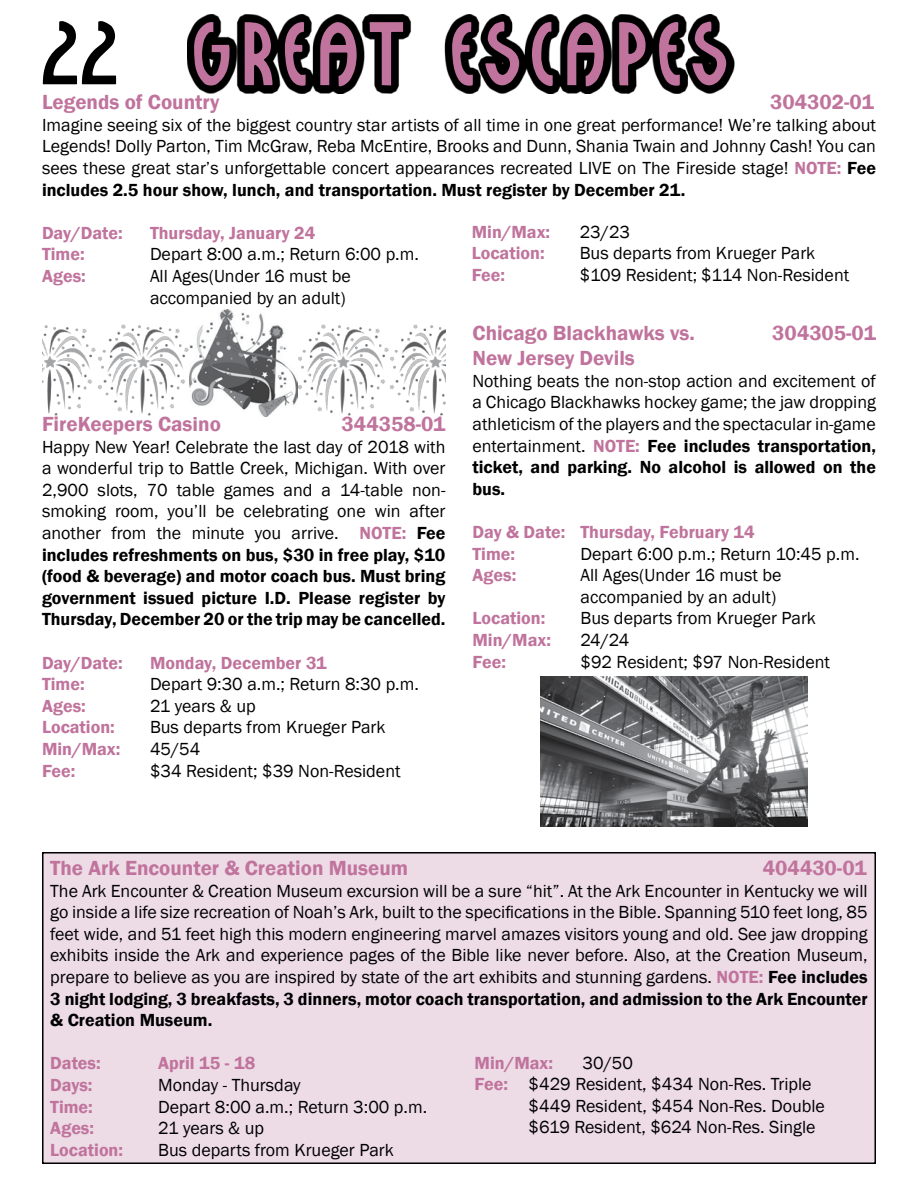
<style>
.page{position:relative;width:918px;height:1188px;background:#fff}
.page>*{position:absolute;margin:0;border:0;box-sizing:border-box;transform-origin:0 0}
.t1{font:90px "Sceptre";letter-spacing:.09em;color:#c0739c}
.t2{font:600 21px "Franklin Gothic";color:#c0739c}
.t3{font:18px/21.6px "Franklin Gothic";color:#000;text-align:justify}
.t4{font:600 18px/21.6px "Franklin Gothic";color:#c0739c}
.s1{color:#000}
.s2{font-weight:600;color:#c0739c}
.s3{font-weight:600}
</style>
<div class="page">
<svg style="left:187px;top:14px;width:547px;height:80px;fill:#000"></svg>
<div style="left:43px;top:853px;width:832px;height:310px;background:#eddbe6"></div>
<div style="left:42px;top:852px;width:834px;height:312px;border:2px solid #000"></div>
<img style="left:98px;top:324px;width:92px;height:92px">
<img style="left:298px;top:324px;width:148px;height:92px">
<img style="left:42px;top:325px;width:54px;height:91px">
<img style="left:541px;top:677px;width:267px;height:149px">
<img style="left:190px;top:309px;width:108px;height:107px">
<h1 class="t1" style="left:41px;top:7px;width:689px"><span class="s1">22</span> GREAT ESCAPES</h1>
<p class="t2" style="left:42px;top:89px;width:179px">Legends of Country</p>
<p class="t2" style="left:770px;top:89px;width:105px">304302-01</p>
<p class="t3" style="left:42px;top:114px;width:836px">Imagine seeing six of the biggest country star artists of all time in one great performance! We’re talking about Legends! Dolly Parton, Tim McGraw, Reba McEntire, Brooks and Dunn, Shania Twain and Johnny Cash! You can sees these great star’s unforgettable concert appearances recreated LIVE on The Fireside stage! <span class="s2">NOTE:</span> <span class="s3">Fee includes 2.5 hour show, lunch, and transportation. Must register by December 21.</span></p>
<p class="t4" style="left:42px;top:222px;width:82px">Day/Date:</p>
<p class="t4" style="left:150px;top:222px;width:167px">Thursday, January 24</p>
<p class="t4" style="left:42px;top:244px;width:44px">Time:</p>
<p class="t3" style="left:150px;top:244px;width:270px">Depart 8:00 a.m.; Return 6:00 p.m.</p>
<p class="t4" style="left:42px;top:265px;width:45px">Ages:</p>
<p class="t3" style="left:150px;top:266px;width:203px">All Ages(Under 16 must be accompanied by an adult)</p>
<p class="t4" style="left:472px;top:221px;width:80px">Min/Max:</p>
<p class="t3" style="left:580px;top:221px;width:52px">23/23</p>
<p class="t4" style="left:472px;top:243px;width:74px">Location:</p>
<p class="t3" style="left:580px;top:243px;width:237px">Bus departs from Krueger Park</p>
<p class="t4" style="left:472px;top:264px;width:35px">Fee:</p>
<p class="t3" style="left:580px;top:264px;width:271px">$109 Resident; $114 Non-Resident</p>
<p class="t2" style="left:42px;top:411px;width:180px">FireKeepers Casino</p>
<p class="t2" style="left:342px;top:411px;width:105px">344358-01</p>
<p class="t3" style="left:42px;top:436px;width:405px">Happy New Year! Celebrate the last day of 2018 with a wonderful trip to Battle Creek, Michigan. With over 2,900 slots, 70 table games and a 14-table non&shy;smoking room, you’ll be celebrating one win after another from the minute you arrive. <span class="s2">NOTE:</span> <span class="s3">Fee includes refreshments on bus, $30 in free play, $10 (food &amp; beverage) and motor coach bus. Must bring government issued picture I.D. Please register by Thursday, December 20 or the trip may be cancelled.</span></p>
<p class="t4" style="left:42px;top:652px;width:82px">Day/Date:</p>
<p class="t4" style="left:150px;top:652px;width:178px">Monday, December 31</p>
<p class="t4" style="left:42px;top:674px;width:44px">Time:</p>
<p class="t3" style="left:150px;top:674px;width:270px">Depart 9:30 a.m.; Return 8:30 p.m.</p>
<p class="t4" style="left:42px;top:695px;width:45px">Ages:</p>
<p class="t3" style="left:150px;top:695px;width:107px">21 years &amp; up</p>
<p class="t4" style="left:42px;top:717px;width:74px">Location:</p>
<p class="t3" style="left:150px;top:717px;width:237px">Bus departs from Krueger Park</p>
<p class="t4" style="left:42px;top:738px;width:80px">Min/Max:</p>
<p class="t3" style="left:150px;top:739px;width:52px">45/54</p>
<p class="t4" style="left:42px;top:760px;width:35px">Fee:</p>
<p class="t3" style="left:150px;top:760px;width:252px">$34 Resident; $39 Non-Resident</p>
<p class="t2" style="left:472px;top:320px;width:224px">Chicago Blackhawks vs.</p>
<p class="t2" style="left:772px;top:320px;width:105px">304305-01</p>
<p class="t2" style="left:472px;top:345px;width:164px">New Jersey Devils</p>
<p class="t3" style="left:472px;top:370px;width:405px">Nothing beats the non-stop action and excitement of a Chicago Blackhawks hockey game; the jaw dropping athleticism of the players and the spectacular in-game entertainment. <span class="s2">NOTE:</span> <span class="s3">Fee includes transportation, ticket, and parking. No alcohol is allowed on the bus.</span></p>
<p class="t4" style="left:472px;top:521px;width:284px">Day &amp; Date: Thursday, February 14<br>Time:</p>
<p class="t3" style="left:580px;top:543px;width:281px">Depart 6:00 p.m.; Return 10:45 p.m.</p>
<p class="t4" style="left:472px;top:565px;width:45px">Ages:</p>
<p class="t3" style="left:580px;top:565px;width:203px">All Ages(Under 16 must be accompanied by an adult)</p>
<p class="t4" style="left:472px;top:608px;width:74px">Location:</p>
<p class="t3" style="left:580px;top:608px;width:237px">Bus departs from Krueger Park</p>
<p class="t4" style="left:472px;top:629px;width:80px">Min/Max:</p>
<p class="t3" style="left:580px;top:630px;width:50px">24/24</p>
<p class="t4" style="left:472px;top:651px;width:35px">Fee:</p>
<p class="t3" style="left:580px;top:651px;width:251px">$92 Resident; $97 Non-Resident</p>
<p class="t2" style="left:50px;top:855px;width:359px">The Ark Encounter &amp; Creation Museum</p>
<p class="t2" style="left:763px;top:855px;width:106px">404430-01</p>
<p class="t3" style="left:50px;top:880px;width:819px">The Ark Encounter &amp; Creation Museum excursion will be a sure “hit”. At the Ark Encounter in Kentucky we will go inside a life size recreation of Noah’s Ark, built to the specifications in the Bible. Spanning 510 feet long, 85 feet wide, and 51 feet high this modern engineering marvel amazes visitors young and old. See jaw dropping exhibits inside the Ark and experience pages of the Bible like never before. Also, at the Creation Museum, prepare to believe as you are inspired by state of the art exhibits and stunning gardens. <span class="s2">NOTE:</span> <span class="s3">Fee includes 3 night lodging, 3 breakfasts, 3 dinners, motor coach transportation, and admission to the Ark Encounter &amp; Creation Museum.</span></p>
<p class="t4" style="left:50px;top:1053px;width:52px">Dates:</p>
<p class="t4" style="left:158px;top:1053px;width:99px">April 15 - 18</p>
<p class="t4" style="left:50px;top:1074px;width:44px">Days:</p>
<p class="t3" style="left:158px;top:1075px;width:144px">Monday - Thursday</p>
<p class="t4" style="left:50px;top:1096px;width:44px">Time:</p>
<p class="t3" style="left:158px;top:1096px;width:270px">Depart 8:00 a.m.; Return 3:00 p.m.</p>
<p class="t4" style="left:50px;top:1118px;width:45px">Ages:</p>
<p class="t3" style="left:158px;top:1118px;width:107px">21 years &amp; up</p>
<p class="t4" style="left:50px;top:1139px;width:74px">Location:</p>
<p class="t3" style="left:158px;top:1139px;width:237px">Bus departs from Krueger Park</p>
<p class="t4" style="left:475px;top:1052px;width:80px">Min/Max:</p>
<p class="t3" style="left:583px;top:1052px;width:52px">30/50</p>
<p class="t3" style="left:475px;top:1074px;width:338px"><span class="s2">Fee:</span> $429 Resident, $434 Non-Res. Triple</p>
<p class="t3" style="left:529px;top:1095px;width:298px">$449 Resident, $454 Non-Res. Double</p>
<p class="t3" style="left:529px;top:1117px;width:289px">$619 Resident, $624 Non-Res. Single</p>
</div>
